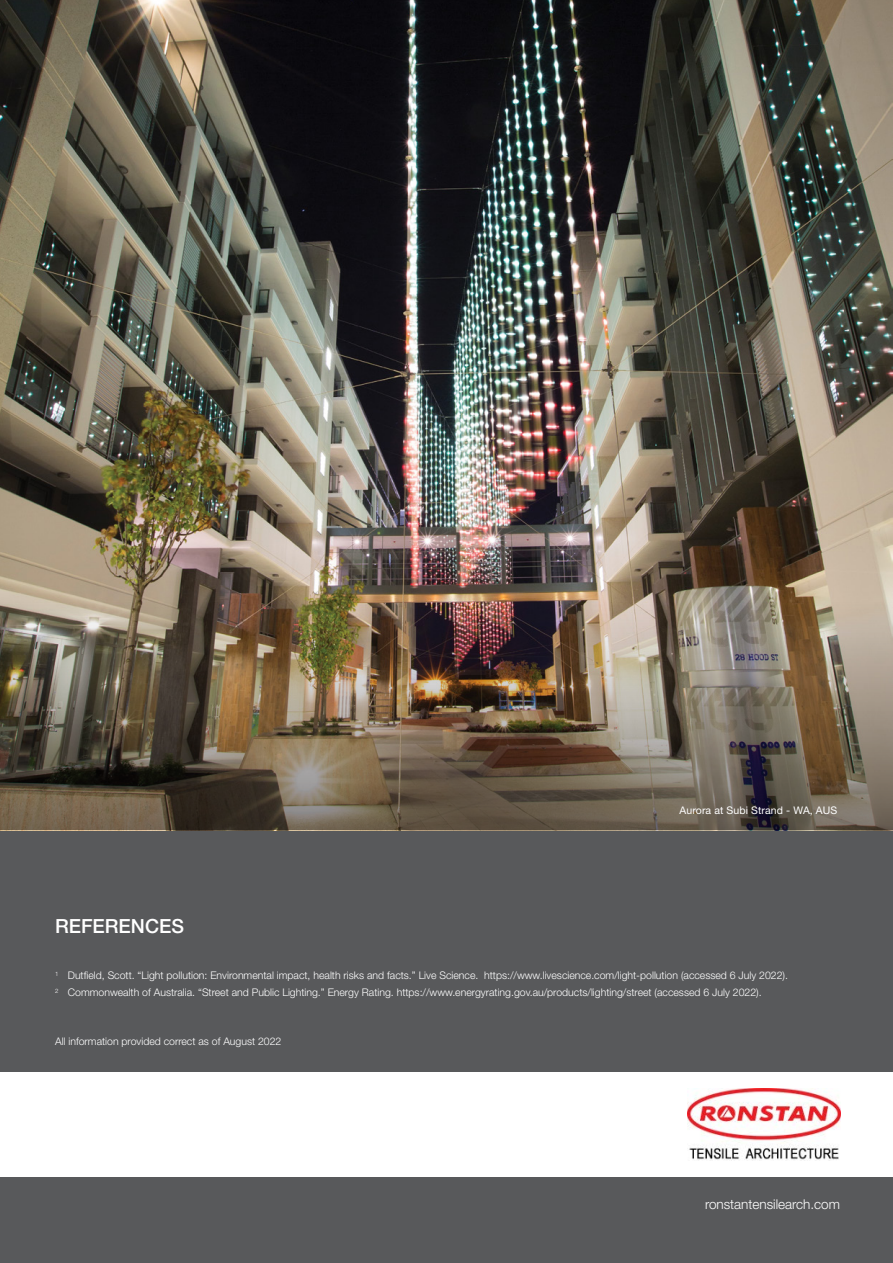
<style>
.page{position:relative;width:893px;height:1263px;background:#fff}
.page>*{position:absolute;margin:0;border:0;box-sizing:border-box;transform-origin:0 0}
.HD{font:500 19.5px "Helvetica Neue LT Std";color:#fff}
.BC{font:300 13.5px "Helvetica Neue LT Std";color:#fff}
.t1{font:300 10.5px "Helvetica Neue LT Std";color:#fff}
.t2{font:10.5px "Helvetica Neue LT Std";letter-spacing:.01em;color:#fff}
</style>
<div class="page">
<div style="left:0;top:0;width:893px;height:1071px;background:#58595b"></div>
<div style="left:0;top:1177px;width:893px;height:86px;background:#58595b"></div>
<img style="left:0;top:0;width:892px;height:601px">
<img style="left:688px;top:1089px;width:152px;height:71px">
<img style="left:0;top:601px;width:893px;height:229px">
<p class="t2" style="left:680px;top:804px;width:159px">Aurora at Subi Strand - WA, AUS</p>
<p class="HD" style="left:55px;top:914px;width:130px">REFERENCES</p>
<p class="t1" style="left:55px;top:969px;width:734px"><sup>1</sup> Dutfield, Scott. “Light pollution: Environmental impact, health risks and facts.” Live Science. https://www.livescience.com/light-pollution (accessed 6 July 2022).</p>
<p class="t1" style="left:55px;top:986px;width:708px"><sup>2</sup> Commonwealth of Australia. “Street and Public Lighting.” Energy Rating. https://www.energyrating.gov.au/products/lighting/street (accessed 6 July 2022).</p>
<p class="t1" style="left:55px;top:1035px;width:228px">All information provided correct as of August 2022</p>
<p class="BC" style="left:705px;top:1196px;width:137px">ronstantensilearch.com</p>
</div>
